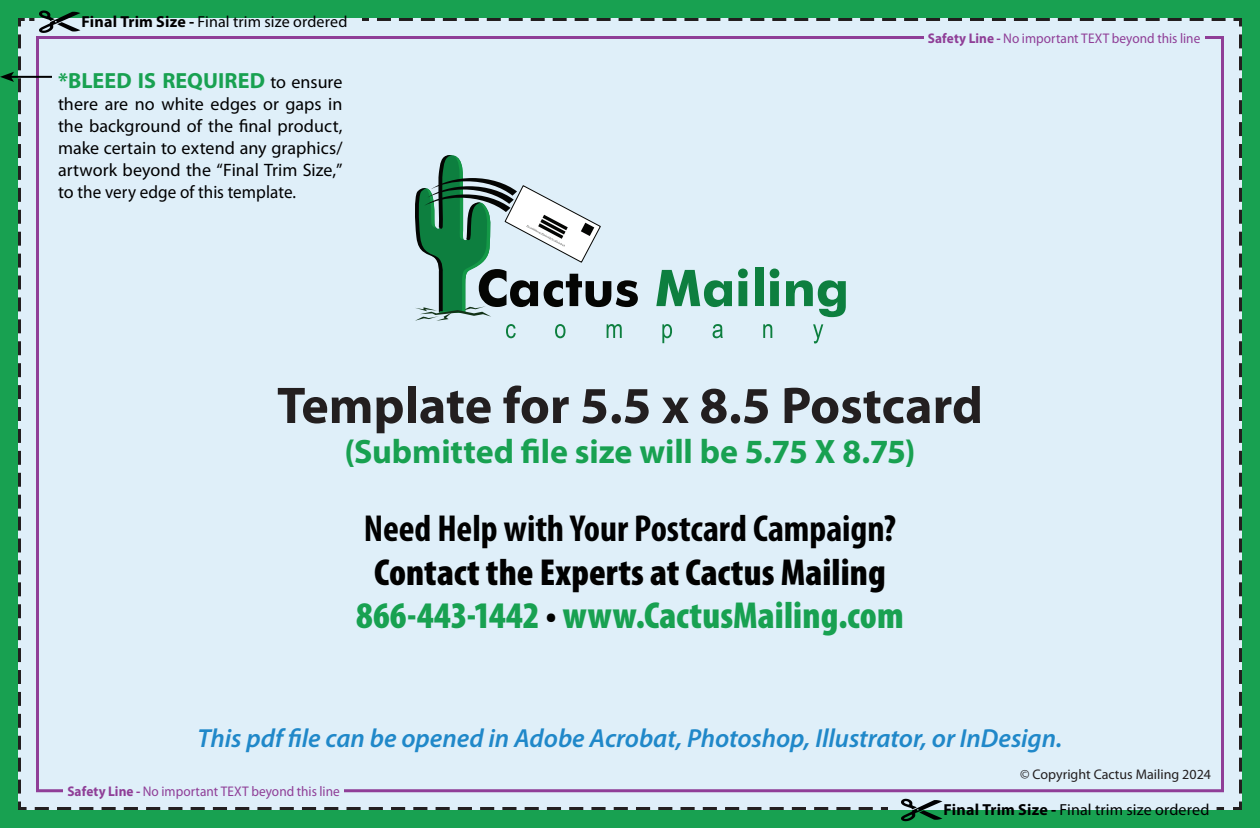
<style>
.page{position:relative;width:1260px;height:828px;background:#18a151}
.page>*{position:absolute;margin:0;border:0;box-sizing:border-box;transform-origin:0 0}
.t1{font:700 52px "Myriad Pro";color:#231f20}
.t2{font:700 condensed 37.8px/43.6px "Myriad Pro";color:#010101}
.t3{font:900 condensed 37.8px "Myriad Pro";letter-spacing:.005em;color:#18a151}
.t4{font:700 34px "Myriad Pro";letter-spacing:-.005em;color:#18a151}
.t5{font:italic 600 26.2px "Myriad Pro";letter-spacing:-.005em;color:#2088c9}
.t6{font:700 22px "Myriad Pro";letter-spacing:.005em;color:#18a151}
.t7{font:18px/22px "Myriad Pro";color:#000001;text-align:justify}
.t8{font:16px "Myriad Pro";letter-spacing:.005em;color:#000001}
.t9{font:14px "Myriad Pro";letter-spacing:.005em;color:#8f3e97;scale:.95 1}
.t10{font:14px "Myriad Pro";color:#231f20}
.s1{font-weight:700}
.s2{font-weight:400;font-size:18px;color:#000001}
.s3{font-weight:900}
.s4{color:#010101}
</style>
<div class="page">
<svg style="left:39px;top:10px;width:41px;height:6px"></svg>
<svg style="left:901px;top:812px;width:41px;height:9px"></svg>
<div style="left:891px;top:18px;width:351px;height:794px;background:#dfeff9"></div>
<div style="left:18px;top:16px;width:873px;height:794px;background:#dfeff9"></div>
<div style="left:63px;top:783px;width:281px;height:17px;background:#dfeff9"></div>
<div style="left:924px;top:30px;width:281px;height:17px;background:#dfeff9"></div>
<hr style="left:11px;top:76px;width:41px;height:2px;background:#000001">
<svg style="left:0;top:30px;width:21px;height:764px"></svg>
<svg style="left:656px;top:270px;width:76px;height:37px;background:#6ab091"></svg>
<svg style="left:738px;top:269px;width:10px;height:37px"></svg>
<div style="left:755px;top:268px;width:8px;height:38px;background:#0d7f3f"></div>
<svg style="left:770px;top:269px;width:9px;height:37px"></svg>
<svg style="left:786px;top:280px;width:60px;height:37px;background:#6db294"></svg>
<svg style="left:662px;top:324px;width:10px;height:19px"></svg>
<svg style="left:713px;top:324px;width:10px;height:14px"></svg>
<svg style="left:763px;top:324px;width:9px;height:14px"></svg>
<svg style="left:813px;top:324px;width:10px;height:19px"></svg>
<svg style="left:414px;top:154px;width:224px;height:184px;background:#a8c3c0"></svg>
<p class="t8" style="left:82px;top:13px;width:267px"><span class="s1">Final Trim Size -</span> Final trim size ordered</p>
<p class="t6" style="left:58px;top:68px;width:286px">*BLEED IS REQUIRED <span class="s2">to ensure</span></p>
<p class="t7" style="left:58px;top:93px;width:286px">there are no white edges or gaps in the background of the final product, make certain to extend any graphics/ artwork beyond the “Final Trim Size,” to the very edge of this template.</p>
<p class="t9" style="left:928px;top:30px;width:288px"><span class="s1">Safety Line -</span> No important TEXT beyond this line</p>
<p class="t1" style="left:277px;top:376px;width:707px">Template for 5.5 x 8.5 Postcard</p>
<p class="t4" style="left:344px;top:433px;width:573px">(Submitted file size will be 5.75 X 8.75)</p>
<p class="t2" style="left:364px;top:507px;width:534px">Need Help with Your Postcard Campaign?<br><span class="s3">Contact the Experts at Cactus Mailing</span></p>
<p class="t3" style="left:356px;top:595px;width:549px">866-443-1442 <span class="s4">•</span> www.CactusMailing.com</p>
<p class="t5" style="left:198px;top:724px;width:866px">This pdf file can be opened in Adobe Acrobat, Photoshop, Illustrator, or InDesign.</p>
<p class="t9" style="left:67px;top:783px;width:288px"><span class="s1">Safety Line -</span> No important TEXT beyond this line</p>
<p class="t10" style="left:1020px;top:767px;width:192px">© Copyright Cactus Mailing 2024</p>
<p class="t8" style="left:944px;top:801px;width:267px"><span class="s1">Final Trim Size -</span> Final trim size ordered</p>
</div>
